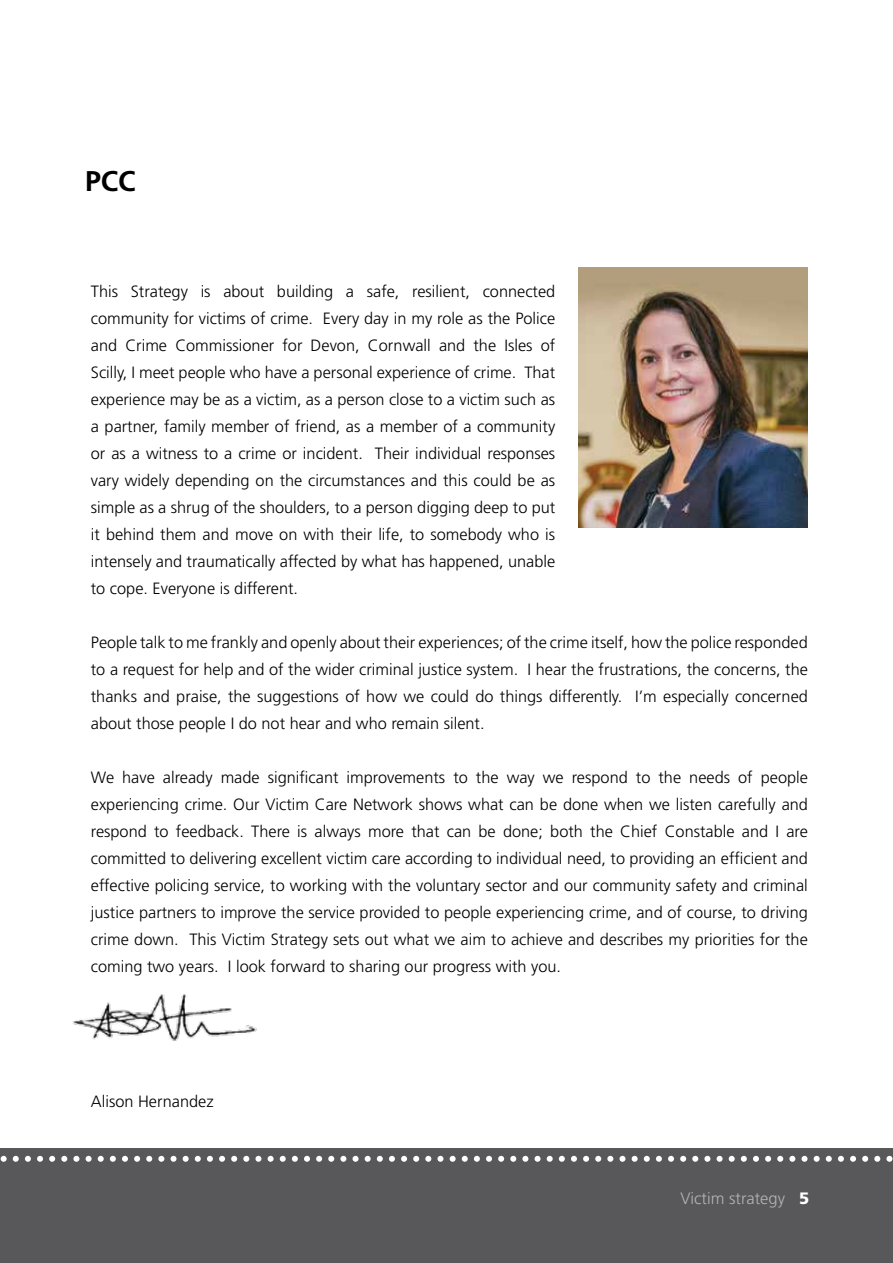
<style>
.page{position:relative;width:893px;height:1263px;background:#fff}
.page>*{position:absolute;margin:0;border:0;box-sizing:border-box;transform-origin:0 0}
.t1{font:700 28.5px "Frutiger";color:#000}
.t2{font:300 16.5px "Frutiger";color:#b1b3b4}
.t3{font:300 16.35px/27px "Frutiger";color:#000;text-align:justify}
.s1{font-weight:900;color:#fff}
</style>
<div class="page">
<div style="left:0;top:1148px;width:893px;height:115px;background:#58585a"></div>
<svg style="left:0;top:1156px;width:893px;height:6px"></svg>
<img style="left:579px;top:268px;width:229px;height:260px">
<img style="left:72px;top:994px;width:185px;height:47px">
<h1 class="t1" style="left:85px;top:164px;width:52px">PCC</h1>
<p class="t3" style="left:91px;top:278px;width:466px">This Strategy is about building a safe, resilient, connected community for victims of crime. Every day in my role as the Police and Crime Commissioner for Devon, Cornwall and the Isles of Scilly, I meet people who have a personal experience of crime. That experience may be as a victim, as a person close to a victim such as a partner, family member of friend, as a member of a community or as a witness to a crime or incident. Their individual responses vary widely depending on the circumstances and this could be as simple as a shrug of the shoulders, to a person digging deep to put it behind them and move on with their life, to somebody who is intensely and traumatically affected by what has happened, unable to cope. Everyone is different.</p>
<p class="t3" style="left:91px;top:629px;width:719px">People talk to me frankly and openly about their experiences; of the crime itself, how the police responded to a request for help and of the wider criminal justice system. I hear the frustrations, the concerns, the thanks and praise, the suggestions of how we could do things differently. I’m especially concerned about those people I do not hear and who remain silent.</p>
<p class="t3" style="left:91px;top:764px;width:719px">We have already made significant improvements to the way we respond to the needs of people experiencing crime. Our Victim Care Network shows what can be done when we listen carefully and respond to feedback. There is always more that can be done; both the Chief Constable and I are committed to delivering excellent victim care according to individual need, to providing an efficient and effective policing service, to working with the voluntary sector and our community safety and criminal justice partners to improve the service provided to people experiencing crime, and of course, to driving crime down. This Victim Strategy sets out what we aim to achieve and describes my priorities for the coming two years. I look forward to sharing our progress with you.</p>
<p class="t3" style="left:91px;top:1088px;width:124px">Alison Hernandez</p>
<p class="t2" style="left:680px;top:1188px;width:130px">Victim strategy <span class="s1">5</span></p>
</div>
